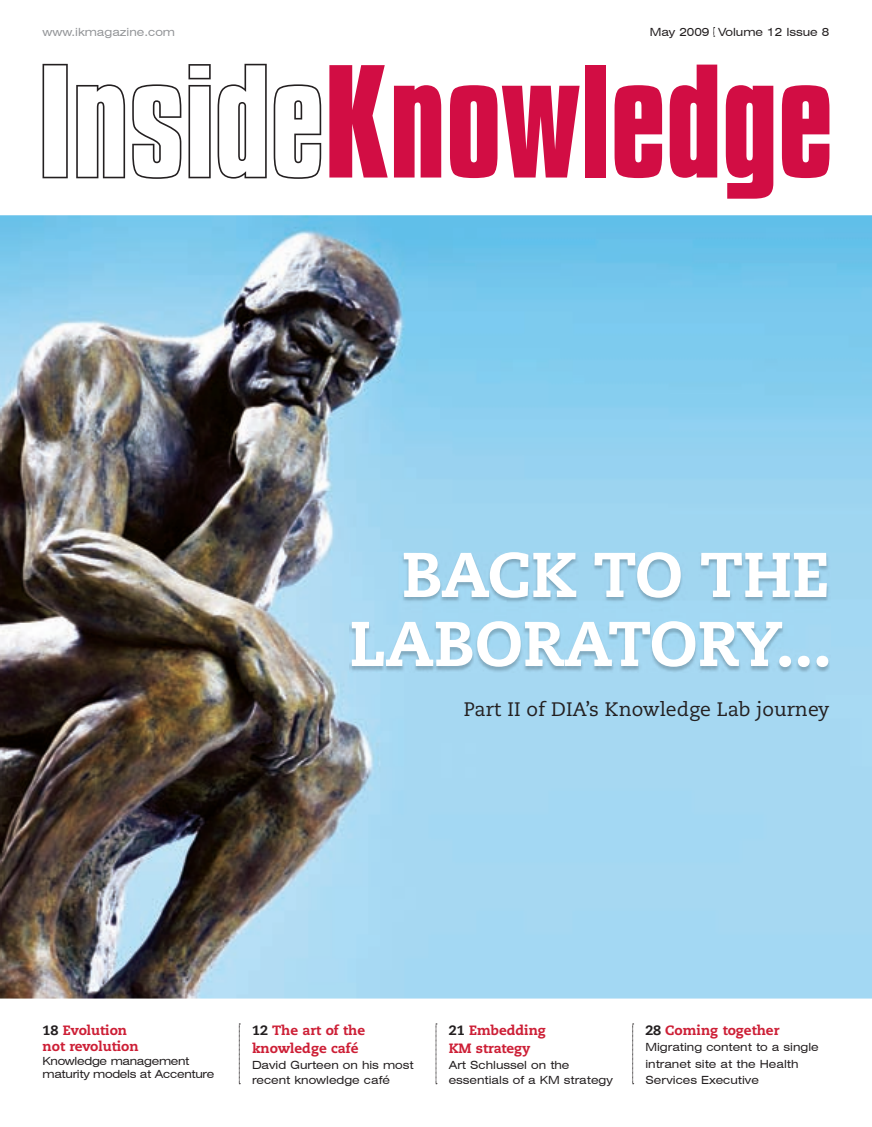
<style>
.page{position:relative;width:872px;height:1127px;background:#fff}
.page>*{position:absolute;margin:0;border:0;box-sizing:border-box;transform-origin:0 0}
.t1{font:800 63px/69px "Caecilia";color:#fff;text-align:right}
.t2{font:19.5px "Caecilia";color:#231f20}
.t3{font:800 13.5px/18.3px "Caecilia";color:#cd1f36}
.t4{font:expanded 11.25px/15.6px "Swiss 721 BT";color:#231f20}
.t5{font:expanded 11.25px/13.5px "Swiss 721 BT";letter-spacing:-.025em;color:#231f20}
.t6{font:expanded 11.25px "Swiss 721 BT";color:#939598}
.s1{color:#231f20}
</style>
<div class="page">
<img style="left:0;top:215px;width:872px;height:783px">
<svg style="left:43px;top:64px;width:25px;height:114px"></svg>
<svg style="left:76px;top:84px;width:49px;height:94px"></svg>
<svg style="left:132px;top:84px;width:49px;height:95px"></svg>
<svg style="left:188px;top:64px;width:23px;height:114px"></svg>
<svg style="left:217px;top:64px;width:50px;height:115px"></svg>
<svg style="left:274px;top:84px;width:47px;height:95px"></svg>
<svg style="left:329px;top:65px;width:59px;height:112px"></svg>
<svg style="left:394px;top:85px;width:47px;height:92px;background:#d72a5a"></svg>
<svg style="left:450px;top:85px;width:129px;height:93px"></svg>
<div style="left:585px;top:65px;width:21px;height:112px;background:#d20d44"></div>
<svg style="left:614px;top:85px;width:48px;height:93px;background:#d93563"></svg>
<svg style="left:669px;top:65px;width:48px;height:113px"></svg>
<svg style="left:726px;top:85px;width:47px;height:114px;background:#d82d5d"></svg>
<svg style="left:782px;top:85px;width:47px;height:93px;background:#d83260"></svg>
<svg style="left:239px;top:1024px;width:1px;height:60px"></svg>
<svg style="left:436px;top:1024px;width:1px;height:60px"></svg>
<svg style="left:632px;top:1024px;width:1px;height:60px"></svg>
<img style="left:349px;top:553px;width:481px;height:119px">
<p class="t6" style="left:43px;top:25px;width:134px">www.ikmagazine.com</p>
<p class="t4" style="left:649px;top:25px;width:181px">May 2009 Volume 12 Issue 8</p>
<h1 class="t1" style="left:349px;top:546px;width:484px">BACK TO THE<br>LABORATORY...</h1>
<h2 class="t2" style="left:464px;top:701px;width:367px">Part II of DIA’s Knowledge Lab journey</h2>
<p class="t3" style="left:43px;top:1023px;width:98px;line-height:16.2px"><span class="s1">18</span> Evolution not revolution</p>
<p class="t5" style="left:43px;top:1054px;width:173px">Knowledge management maturity models at Accenture</p>
<p class="t3" style="left:252px;top:1022px;width:115px"><span class="s1">12</span> The art of the knowledge café</p>
<p class="t4" style="left:252px;top:1057px;width:163px">David Gurteen on his most recent knowledge café</p>
<p class="t3" style="left:449px;top:1022px;width:99px"><span class="s1">21</span> Embedding<br>KM strategy</p>
<p class="t4" style="left:449px;top:1057px;width:166px">Art Schlussel on the essentials of a KM strategy</p>
<p class="t3" style="left:645px;top:1022px;width:135px"><span class="s1">28</span> Coming together</p>
<p class="t4" style="left:645px;top:1039px;width:175px;line-height:16.5px">Migrating content to a single intranet site at the Health<br>Services Executive</p>
</div>
